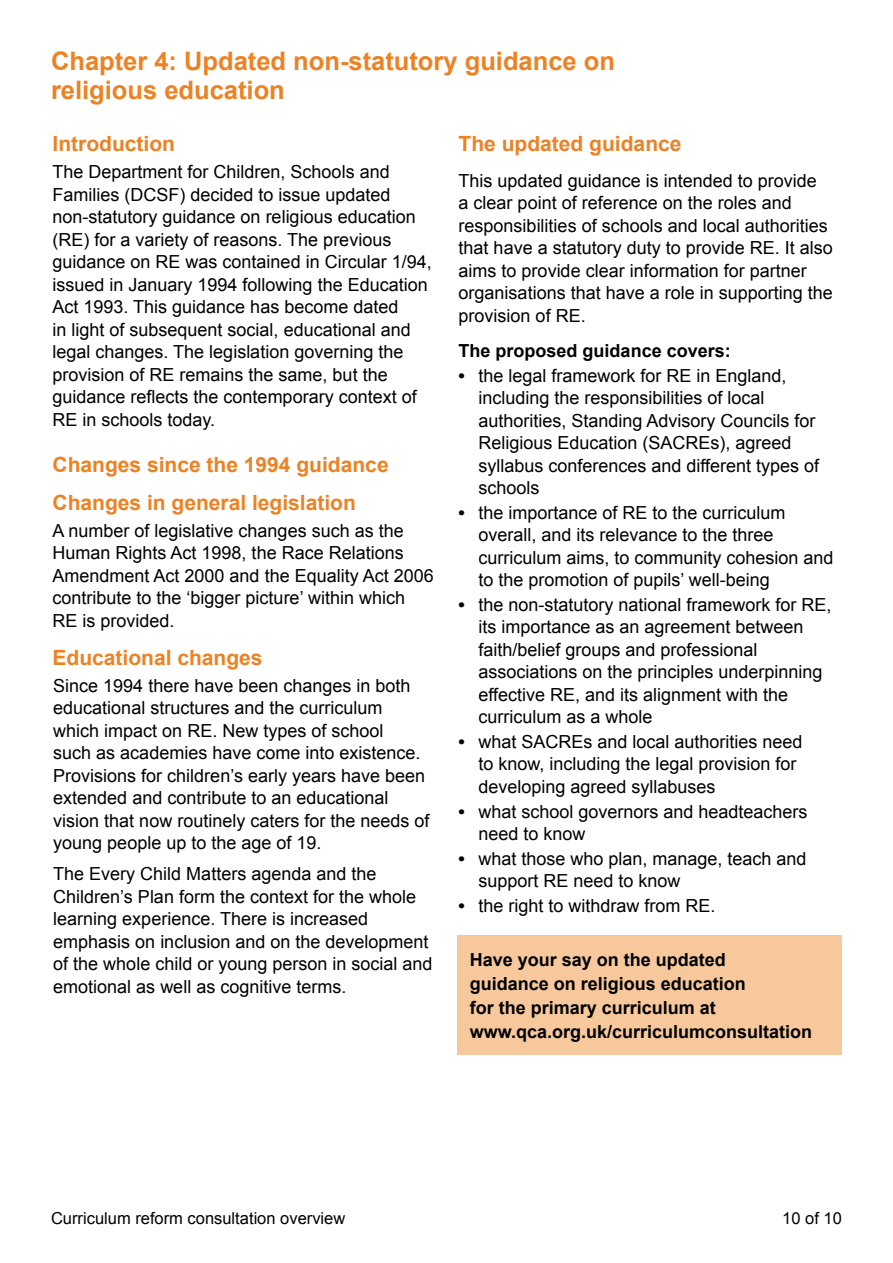
<style>
.page{position:relative;width:893px;height:1263px;background:#fff}
.page>*{position:absolute;margin:0;border:0;box-sizing:border-box;transform-origin:0 0}
.t1{font:700 25.5px/29.2px "Arial";color:#ec8223}
.t2{font:700 21px/38px "Arial";color:#ec8223}
.t3{font:18px/22.5px "Arial";color:#000}
.t4{font:700 18px/24px "Arial";color:#000}
.t5{font:16.5px "Arial";color:#000}
.s1{font-weight:700}
</style>
<div class="page">
<div style="left:457px;top:935px;width:385px;height:119px;background:#f7c89c"></div>
<h1 class="t1" style="left:51px;top:47px;width:565px">Chapter 4: Updated non-statutory guidance on religious education</h1>
<p class="t2" style="left:53px;top:126px;width:124px">Introduction</p>
<p class="t3" style="left:53px;top:161px;width:381px">The Department for Children, Schools and Families (DCSF) decided to issue updated non-statutory guidance on religious education (RE) for a variety of reasons. The previous guidance on RE was contained in Circular 1/94, issued in January 1994 following the Education Act 1993. This guidance has become dated<br>in light of subsequent social, educational and legal changes. The legislation governing the provision of RE remains the same, but the guidance reflects the contemporary context of RE in schools today.</p>
<p class="t2" style="left:53px;top:446px;width:338px">Changes since the 1994 guidance<br>Changes in general legislation</p>
<p class="t3" style="left:53px;top:519px;width:383px">A number of legislative changes such as the Human Rights Act 1998, the Race Relations Amendment Act 2000 and the Equality Act 2006 contribute to the ‘bigger picture’ within which RE is provided.</p>
<p class="t2" style="left:53px;top:639px;width:212px">Educational changes</p>
<p class="t3" style="left:53px;top:674px;width:378px">Since 1994 there have been changes in both educational structures and the curriculum which impact on RE. New types of school<br>such as academies have come into existence.<br>Provisions for children’s early years have been extended and contribute to an educational vision that now routinely caters for the needs of young people up to the age of 19.</p>
<p class="t3" style="left:53px;top:863px;width:381px">The Every Child Matters agenda and the Children’s Plan form the context for the whole learning experience. There is increased emphasis on inclusion and on the development of the whole child or young person in social and emotional as well as cognitive terms.</p>
<p class="t2" style="left:459px;top:126px;width:224px">The updated guidance</p>
<p class="t3" style="left:459px;top:169px;width:376px">This updated guidance is intended to provide<br>a clear point of reference on the roles and responsibilities of schools and local authorities that have a statutory duty to provide RE. It also aims to provide clear information for partner organisations that have a role in supporting the provision of RE.</p>
<p class="t4" style="left:459px;top:339px;width:274px">The proposed guidance covers:</p>
<p class="t3" style="left:478px;top:364px;width:342px;text-indent:-20px"><span class="s1">•</span> the legal framework for RE in England, including the responsibilities of local authorities, Standing Advisory Councils for Religious Education (SACREs), agreed syllabus conferences and different types of schools</p>
<p class="t3" style="left:478px;top:501px;width:357px;text-indent:-20px"><span class="s1">•</span> the importance of RE to the curriculum overall, and its relevance to the three curriculum aims, to community cohesion and to the promotion of pupils’ well-being</p>
<p class="t3" style="left:478px;top:593px;width:355px;text-indent:-20px"><span class="s1">•</span> the non-statutory national framework for RE, its importance as an agreement between faith/belief groups and professional associations on the principles underpinning effective RE, and its alignment with the curriculum as a whole</p>
<p class="t3" style="left:478px;top:730px;width:326px;text-indent:-20px"><span class="s1">•</span> what SACREs and local authorities need to know, including the legal provision for developing agreed syllabuses</p>
<p class="t3" style="left:478px;top:800px;width:331px;text-indent:-20px"><span class="s1">•</span> what school governors and headteachers need to know</p>
<p class="t3" style="left:478px;top:847px;width:330px;text-indent:-20px"><span class="s1">•</span> what those who plan, manage, teach and support RE need to know</p>
<p class="t3" style="left:459px;top:894px;width:258px"><span class="s1">•</span> the right to withdraw from RE.</p>
<p class="t4" style="left:470px;top:948px;width:344px">Have your say on the updated<br>guidance on religious education<br>for the primary curriculum at www.qca.org.uk/curriculumconsultation</p>
<p class="t5" style="left:51px;top:1207px;width:296px">Curriculum reform consultation overview</p>
<p class="t5" style="left:782px;top:1207px;width:61px">10 of 10</p>
</div>
